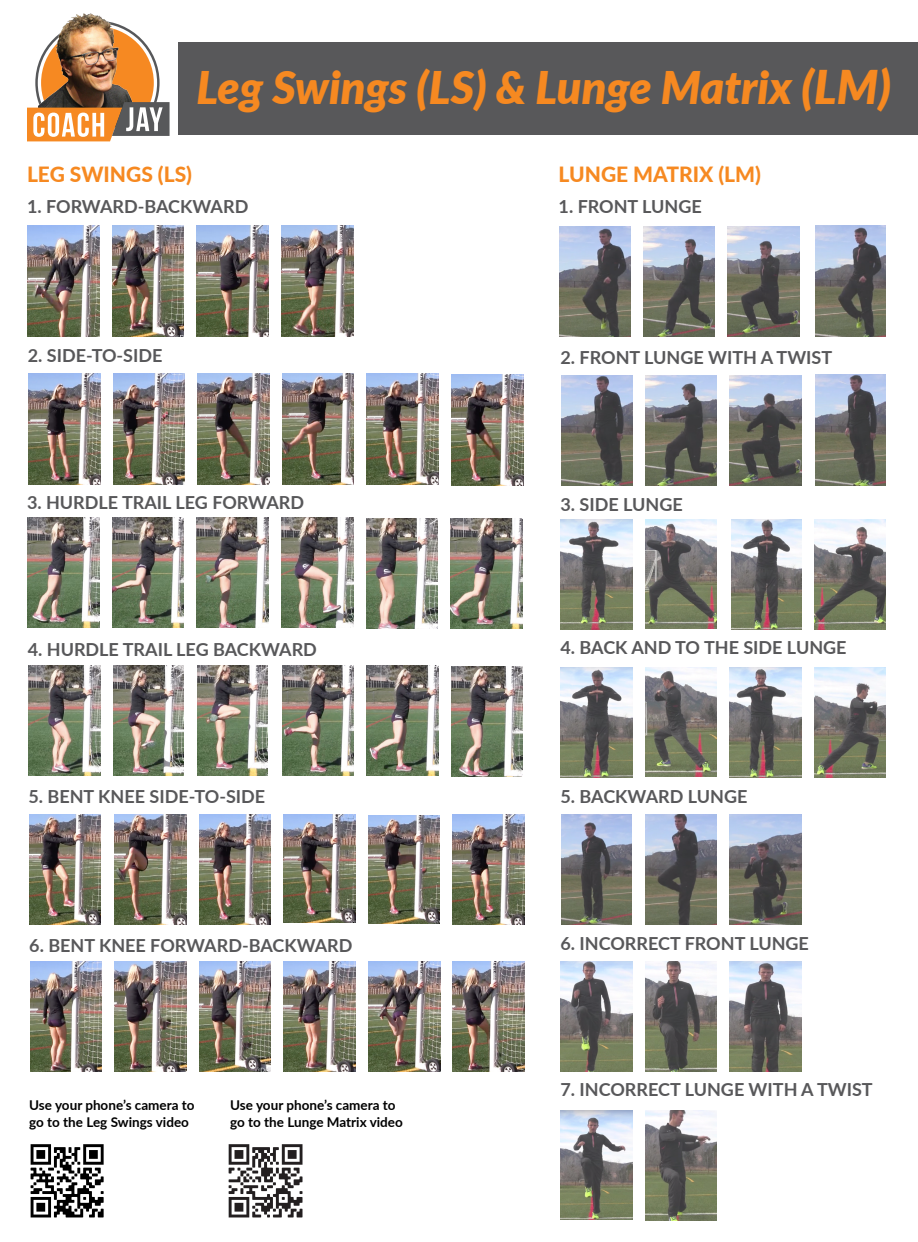
<style>
.page{position:relative;width:918px;height:1242px;background:#fff}
.page>*{position:absolute;margin:0;border:0;box-sizing:border-box;transform-origin:0 0}
.t1{font:italic 900 45px "Lato";color:#f68921}
.t2{font:800 21px "Lato";color:#f68921}
.t3{font:700 18px "Lato";color:#58585a}
.t4{font:700 13.5px/16.2px "Lato";color:#000}
.s1{font-size:46.5px}
</style>
<div class="page">
<div style="left:179px;top:42px;width:739px;height:93px;background:#58585a"></div>
<img style="left:68px;top:13px;width:39px;height:8px">
<img style="left:27px;top:21px;width:143px;height:120px">
<img style="left:28px;top:226px;width:71px;height:110px">
<img style="left:30px;top:1144px;width:74px;height:74px">
<img style="left:112px;top:226px;width:72px;height:110px">
<img style="left:197px;top:226px;width:72px;height:110px">
<img style="left:282px;top:226px;width:71px;height:110px">
<img style="left:559px;top:227px;width:71px;height:110px">
<img style="left:643px;top:227px;width:72px;height:110px">
<img style="left:728px;top:227px;width:71px;height:110px">
<img style="left:28px;top:374px;width:72px;height:110px">
<img style="left:113px;top:374px;width:72px;height:110px">
<img style="left:198px;top:374px;width:71px;height:110px">
<img style="left:282px;top:374px;width:72px;height:110px">
<img style="left:367px;top:374px;width:72px;height:110px">
<img style="left:451px;top:375px;width:72px;height:110px">
<img style="left:28px;top:518px;width:71px;height:110px">
<img style="left:112px;top:518px;width:72px;height:110px">
<img style="left:197px;top:518px;width:72px;height:110px">
<img style="left:282px;top:518px;width:71px;height:110px">
<img style="left:366px;top:518px;width:72px;height:111px">
<img style="left:451px;top:518px;width:71px;height:110px">
<img style="left:28px;top:666px;width:72px;height:110px">
<img style="left:113px;top:666px;width:70px;height:110px">
<img style="left:198px;top:666px;width:69px;height:110px">
<img style="left:282px;top:666px;width:72px;height:110px">
<img style="left:367px;top:666px;width:72px;height:110px">
<img style="left:451px;top:667px;width:72px;height:110px">
<img style="left:561px;top:375px;width:71px;height:111px">
<img style="left:645px;top:375px;width:72px;height:111px">
<img style="left:730px;top:375px;width:71px;height:111px">
<img style="left:29px;top:814px;width:72px;height:110px">
<img style="left:115px;top:814px;width:71px;height:110px">
<img style="left:199px;top:814px;width:72px;height:110px">
<img style="left:284px;top:814px;width:71px;height:109px">
<img style="left:368px;top:815px;width:72px;height:108px">
<img style="left:453px;top:814px;width:72px;height:110px">
<img style="left:561px;top:519px;width:71px;height:110px">
<img style="left:645px;top:519px;width:72px;height:110px">
<img style="left:731px;top:519px;width:70px;height:110px">
<img style="left:814px;top:519px;width:72px;height:110px">
<img style="left:30px;top:962px;width:72px;height:110px">
<img style="left:115px;top:962px;width:71px;height:110px">
<img style="left:199px;top:962px;width:72px;height:110px">
<img style="left:284px;top:962px;width:71px;height:110px">
<img style="left:368px;top:962px;width:72px;height:110px">
<img style="left:453px;top:962px;width:72px;height:110px">
<img style="left:561px;top:667px;width:71px;height:110px">
<img style="left:645px;top:667px;width:72px;height:109px">
<img style="left:730px;top:667px;width:71px;height:110px">
<img style="left:814px;top:667px;width:72px;height:110px">
<img style="left:562px;top:814px;width:70px;height:110px">
<img style="left:645px;top:814px;width:72px;height:110px">
<img style="left:730px;top:814px;width:71px;height:110px">
<img style="left:561px;top:962px;width:71px;height:110px">
<img style="left:645px;top:962px;width:72px;height:110px">
<img style="left:730px;top:962px;width:71px;height:110px">
<img style="left:561px;top:1110px;width:71px;height:109px">
<img style="left:645px;top:1110px;width:72px;height:110px">
<img style="left:228px;top:1144px;width:75px;height:74px">
<img style="left:815px;top:226px;width:71px;height:110px">
<img style="left:815px;top:375px;width:71px;height:110px">
<h1 class="t1" style="left:197px;top:60px;width:696px">Leg Swings (LS) &amp; Lunge Matrix <span class="s1">(LM)</span></h1>
<p class="t2" style="left:27px;top:161px;width:167px">LEG SWINGS (LS)</p>
<p class="t2" style="left:559px;top:161px;width:204px">LUNGE MATRIX (LM)</p>
<p class="t3" style="left:27px;top:195px;width:223px">1. FORWARD-BACKWARD</p>
<p class="t3" style="left:559px;top:195px;width:145px">1. FRONT LUNGE</p>
<p class="t3" style="left:28px;top:345px;width:136px">2. SIDE-TO-SIDE</p>
<p class="t3" style="left:561px;top:346px;width:273px">2. FRONT LUNGE WITH A TWIST</p>
<p class="t3" style="left:27px;top:491px;width:279px">3. HURDLE TRAIL LEG FORWARD</p>
<p class="t3" style="left:561px;top:493px;width:124px">3. SIDE LUNGE</p>
<p class="t3" style="left:28px;top:638px;width:291px">4. HURDLE TRAIL LEG BACKWARD</p>
<p class="t3" style="left:561px;top:636px;width:288px">4. BACK AND TO THE SIDE LUNGE</p>
<p class="t3" style="left:28px;top:785px;width:238px">5. BENT KNEE SIDE-TO-SIDE</p>
<p class="t3" style="left:561px;top:785px;width:188px">5. BACKWARD LUNGE</p>
<p class="t3" style="left:29px;top:934px;width:325px">6. BENT KNEE FORWARD-BACKWARD</p>
<p class="t3" style="left:561px;top:932px;width:250px">6. INCORRECT FRONT LUNGE</p>
<p class="t3" style="left:561px;top:1078px;width:314px">7. INCORRECT LUNGE WITH A TWIST</p>
<p class="t4" style="left:29px;top:1097px;width:167px">Use your phone’s camera to go to the Leg Swings video</p>
<p class="t4" style="left:230px;top:1097px;width:174px">Use your phone’s camera to go to the Lunge Matrix video</p>
</div>
